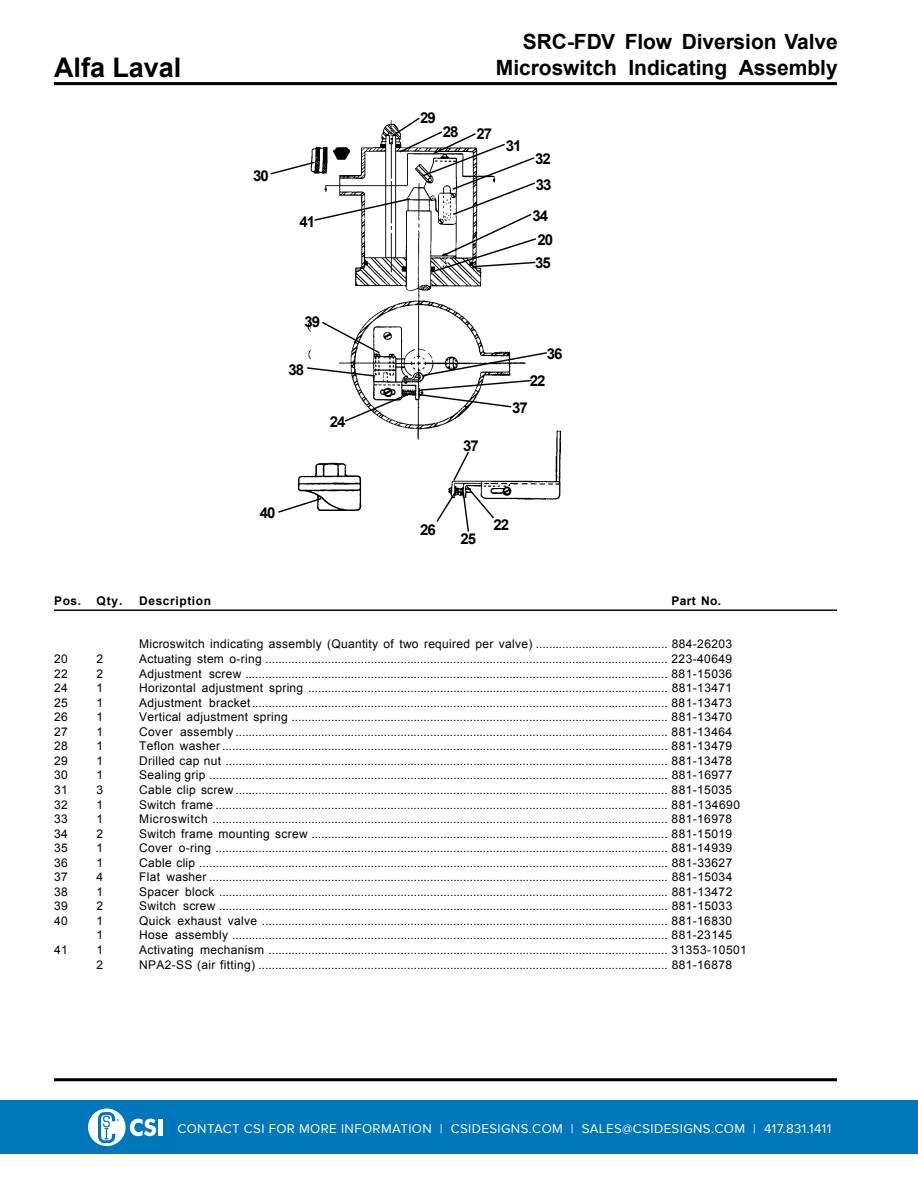
<style>
.page{position:relative;width:918px;height:1188px;background:#fff}
.page>*{position:absolute;margin:0;border:0;box-sizing:border-box;transform-origin:0 0}
.t1{font:700 27px "Arial";color:#000}
.t2{font:700 21px/25.3px "Arial";color:#000;text-align:right}
.t3{font:700 15px/31.3px "Arial";letter-spacing:-.07em;color:#000}
.t4{font:13.2px "Proxima Nova";letter-spacing:.03em;color:#fff}
.t5{font:12px "Arial";letter-spacing:.025em;color:#000}
.t6{font:12px "Arial";letter-spacing:.05em;color:#000}
.t7{font:700 12px "Arial";letter-spacing:.05em;color:#000}
</style>
<div class="page">
<hr style="left:54px;top:82px;width:783px;height:3px;background:#000">
<hr style="left:54px;top:1078px;width:783px;height:3px;background:#000">
<hr style="left:54px;top:609px;width:783px;height:2px;background:#000">
<img style="left:299px;top:274px;width:261px;height:236px">
<svg style="left:278px;top:497px;width:45px;height:16px"></svg>
<svg style="left:305px;top:320px;width:244px;height:103px"></svg>
<svg style="left:435px;top:450px;width:61px;height:82px"></svg>
<svg style="left:270px;top:117px;width:266px;height:157px"></svg>
<div style="left:0;top:1100px;width:918px;height:54px;background:#0076bb"></div>
<svg style="left:88px;top:1109px;width:68px;height:37px"></svg>
<hr style="left:158px;top:1119px;width:4px;height:17px;background:#fff">
<h1 class="t1" style="left:54px;top:50px;width:129px">Alfa Laval</h1>
<p class="t3" style="left:253px;top:160px;width:17px">30</p>
<p class="t3" style="left:300px;top:206px;width:17px">41</p>
<p class="t3" style="left:305px;top:306px;width:17px">39</p>
<p class="t3" style="left:289px;top:354px;width:17px">38</p>
<p class="t3" style="left:330px;top:406px;width:17px">24</p>
<p class="t3" style="left:260px;top:498px;width:17px">40</p>
<h2 class="t2" style="left:496px;top:30px;width:343px">SRC-FDV Flow Diversion Valve<br>Microswitch Indicating Assembly</h2>
<p class="t3" style="left:420px;top:103px;width:17px">29</p>
<p class="t3" style="left:443px;top:117px;width:51px">28 27</p>
<p class="t3" style="left:506px;top:130px;width:17px">31</p>
<p class="t3" style="left:535px;top:144px;width:17px">32</p>
<p class="t3" style="left:532px;top:169px;width:20px">33<br>34</p>
<p class="t3" style="left:535px;top:228px;width:19px;line-height:23.5px">20<br>35</p>
<p class="t3" style="left:463px;top:431px;width:17px">37</p>
<p class="t3" style="left:547px;top:338px;width:17px">36</p>
<p class="t3" style="left:530px;top:366px;width:17px">22</p>
<p class="t3" style="left:512px;top:392px;width:17px">37</p>
<p class="t3" style="left:420px;top:514px;width:17px">26</p>
<p class="t3" style="left:461px;top:524px;width:17px">25</p>
<p class="t3" style="left:494px;top:509px;width:17px">22</p>
<p class="t7" style="left:54px;top:593px;width:29px">Pos.</p>
<p class="t7" style="left:96px;top:593px;width:27px">Qty.</p>
<p class="t7" style="left:139px;top:593px;width:74px">Description</p>
<p class="t7" style="left:672px;top:593px;width:51px">Part No.</p>
<p class="t5" style="left:139px;top:636px;width:595px">Microswitch indicating assembly (Quantity of two required per valve) ........................................ 884-26203</p>
<p class="t5" style="left:54px;top:651px;width:15px">20</p>
<p class="t5" style="left:96px;top:651px;width:8px">2</p>
<p class="t5" style="left:139px;top:651px;width:595px">Actuating stem o-ring .......................................................................................................................... 223-40649</p>
<p class="t5" style="left:54px;top:665px;width:15px">22</p>
<p class="t5" style="left:96px;top:665px;width:8px">2</p>
<p class="t5" style="left:139px;top:665px;width:595px">Adjustment screw ................................................................................................................................ 881-15036</p>
<p class="t5" style="left:54px;top:680px;width:15px">24</p>
<p class="t5" style="left:96px;top:680px;width:8px">1</p>
<p class="t5" style="left:139px;top:680px;width:595px">Horizontal adjustment spring ............................................................................................................. 881-13471</p>
<p class="t5" style="left:54px;top:695px;width:15px">25</p>
<p class="t5" style="left:96px;top:695px;width:8px">1</p>
<p class="t5" style="left:139px;top:695px;width:595px">Adjustment bracket.............................................................................................................................. 881-13473</p>
<p class="t5" style="left:54px;top:709px;width:15px">26</p>
<p class="t5" style="left:96px;top:709px;width:8px">1</p>
<p class="t5" style="left:139px;top:709px;width:595px">Vertical adjustment spring .................................................................................................................. 881-13470</p>
<p class="t5" style="left:54px;top:724px;width:15px">27</p>
<p class="t5" style="left:96px;top:724px;width:8px">1</p>
<p class="t5" style="left:139px;top:724px;width:595px">Cover assembly ................................................................................................................................... 881-13464</p>
<p class="t5" style="left:54px;top:738px;width:15px">28</p>
<p class="t5" style="left:96px;top:738px;width:8px">1</p>
<p class="t5" style="left:139px;top:738px;width:595px">Teflon washer ....................................................................................................................................... 881-13479</p>
<p class="t5" style="left:54px;top:753px;width:15px">29</p>
<p class="t5" style="left:96px;top:753px;width:8px">1</p>
<p class="t5" style="left:139px;top:753px;width:595px">Drilled cap nut ...................................................................................................................................... 881-13478</p>
<p class="t5" style="left:54px;top:767px;width:15px">30</p>
<p class="t5" style="left:96px;top:767px;width:8px">1</p>
<p class="t5" style="left:139px;top:767px;width:595px">Sealing grip ........................................................................................................................................... 881-16977</p>
<p class="t5" style="left:54px;top:782px;width:15px">31</p>
<p class="t5" style="left:96px;top:782px;width:8px">3</p>
<p class="t5" style="left:139px;top:782px;width:595px">Cable clip screw ................................................................................................................................... 881-15035</p>
<p class="t5" style="left:54px;top:796px;width:15px">32</p>
<p class="t5" style="left:96px;top:796px;width:8px">1</p>
<p class="t5" style="left:139px;top:796px;width:603px">Switch frame ......................................................................................................................................... 881-134690</p>
<p class="t5" style="left:54px;top:811px;width:15px">33</p>
<p class="t5" style="left:96px;top:811px;width:8px">1</p>
<p class="t6" style="left:139px;top:811px;width:595px">Microswitch .......................................................................................................................................... 881-16978</p>
<p class="t5" style="left:54px;top:825px;width:15px">34</p>
<p class="t5" style="left:96px;top:825px;width:8px">2</p>
<p class="t5" style="left:139px;top:825px;width:595px">Switch frame mounting screw ............................................................................................................ 881-15019</p>
<p class="t5" style="left:54px;top:840px;width:15px">35</p>
<p class="t5" style="left:96px;top:840px;width:8px">1</p>
<p class="t5" style="left:139px;top:840px;width:595px">Cover o-ring ......................................................................................................................................... 881-14939</p>
<p class="t5" style="left:54px;top:855px;width:15px">36</p>
<p class="t5" style="left:96px;top:855px;width:8px">1</p>
<p class="t5" style="left:139px;top:855px;width:595px">Cable clip .............................................................................................................................................. 881-33627</p>
<p class="t5" style="left:54px;top:869px;width:15px">37</p>
<p class="t5" style="left:96px;top:869px;width:8px">4</p>
<p class="t5" style="left:139px;top:869px;width:595px">Flat washer ........................................................................................................................................... 881-15034</p>
<p class="t5" style="left:54px;top:884px;width:15px">38</p>
<p class="t5" style="left:96px;top:884px;width:8px">1</p>
<p class="t5" style="left:139px;top:884px;width:595px">Spacer block ........................................................................................................................................ 881-13472</p>
<p class="t5" style="left:54px;top:898px;width:15px">39</p>
<p class="t5" style="left:96px;top:898px;width:8px">2</p>
<p class="t5" style="left:139px;top:898px;width:595px">Switch screw ........................................................................................................................................ 881-15033</p>
<p class="t5" style="left:54px;top:913px;width:15px">40</p>
<p class="t5" style="left:96px;top:913px;width:8px">1</p>
<p class="t5" style="left:139px;top:913px;width:595px">Quick exhaust valve ........................................................................................................................... 881-16830</p>
<p class="t5" style="left:96px;top:927px;width:8px">1</p>
<p class="t5" style="left:139px;top:927px;width:595px">Hose assembly .................................................................................................................................... 881-23145</p>
<p class="t5" style="left:54px;top:942px;width:15px">41</p>
<p class="t5" style="left:96px;top:942px;width:8px">1</p>
<p class="t5" style="left:139px;top:942px;width:609px">Activating mechanism ......................................................................................................................... 31353-10501</p>
<p class="t5" style="left:96px;top:957px;width:8px">2</p>
<p class="t5" style="left:139px;top:957px;width:595px">NPA2-SS (air fitting) ............................................................................................................................ 881-16878</p>
<p class="t4" style="left:177px;top:1121px;width:655px">CONTACT CSI FOR MORE INFORMATION | CSIDESIGNS.COM | SALES@CSIDESIGNS.COM | 417.831.1411</p>
</div>
